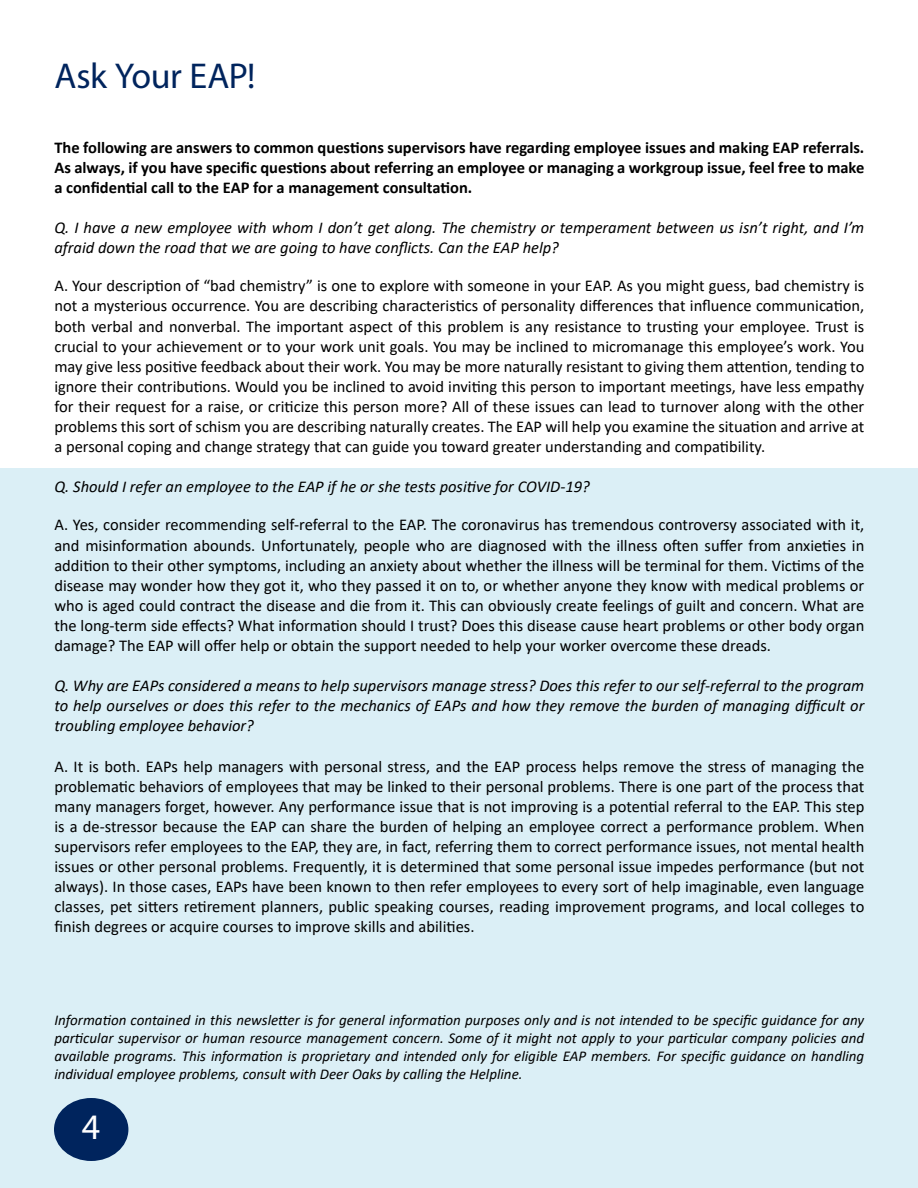
<style>
.page{position:relative;width:918px;height:1188px;background:#fff}
.page>*{position:absolute;margin:0;border:0;box-sizing:border-box;transform-origin:0 0}
.t1{font:36px "Myriad Pro";letter-spacing:-.015em;color:#00245d}
.t2{font:36px "Myriad Pro";color:#fff}
.t3{font:16.5px/20.1px "Calibri";color:#000;text-align:justify}
.t4{font:italic 16.5px/20.1px "Calibri";color:#000}
.t5{font:700 16.5px/20.1px "Calibri";color:#000;text-align:justify}
.t6{font:italic 15px/18px "Calibri";color:#000;text-align:justify}
</style>
<div class="page">
<div style="left:1px;top:468px;width:917px;height:720px;background:#dbeff6"></div>
<div style="left:54px;top:1098px;width:74px;height:63px;background:#00245d;border-radius:50%"></div>
<h1 class="t1" style="left:54px;top:53px;width:203px">Ask Your EAP!</h1>
<p class="t5" style="left:54px;top:137px;width:812px">The following are answers to common questions supervisors have regarding employee issues and making EAP referrals.<br>As always, if you have specific questions about referring an employee or managing a workgroup issue, feel free to make a confidential call to the EAP for a management consultation.</p>
<p class="t4" style="left:54px;top:217px;width:811px">Q. I have a new employee with whom I don’t get along. The chemistry or temperament between us isn’t right, and I’m afraid down the road that we are going to have conflicts. Can the EAP help?</p>
<p class="t3" style="left:54px;top:275px;width:812px">A. Your description of “bad chemistry” is one to explore with someone in your EAP. As you might guess, bad chemistry is not a mysterious occurrence. You are describing characteristics of personality differences that influence communication, both verbal and nonverbal. The important aspect of this problem is any resistance to trusting your employee. Trust is crucial to your achievement or to your work unit goals. You may be inclined to micromanage this employee’s work. You may give less positive feedback about their work. You may be more naturally resistant to giving them attention, tending to ignore their contributions. Would you be inclined to avoid inviting this person to important meetings, have less empathy for their request for a raise, or criticize this person more? All of these issues can lead to turnover along with the other problems this sort of schism you are describing naturally creates. The EAP will help you examine the situation and arrive at a personal coping and change strategy that can guide you toward greater understanding and compatibility.</p>
<p class="t4" style="left:54px;top:476px;width:537px">Q. Should I refer an employee to the EAP if he or she tests positive for COVID-19?</p>
<p class="t3" style="left:54px;top:514px;width:812px">A. Yes, consider recommending self-referral to the EAP. The coronavirus has tremendous controversy associated with it, and misinformation abounds. Unfortunately, people who are diagnosed with the illness often suffer from anxieties in addition to their other symptoms, including an anxiety about whether the illness will be terminal for them. Victims of the disease may wonder how they got it, who they passed it on to, or whether anyone they know with medical problems or who is aged could contract the disease and die from it. This can obviously create feelings of guilt and concern. What are the long-term side effects? What information should I trust? Does this disease cause heart problems or other body organ damage? The EAP will offer help or obtain the support needed to help your worker overcome these dreads.</p>
<p class="t4" style="left:54px;top:675px;width:811px;text-align:justify">Q. Why are EAPs considered a means to help supervisors manage stress? Does this refer to our self-referral to the program to help ourselves or does this refer to the mechanics of EAPs and how they remove the burden of managing difficult or troubling employee behavior?</p>
<p class="t3" style="left:54px;top:756px;width:812px">A. It is both. EAPs help managers with personal stress, and the EAP process helps remove the stress of managing the problematic behaviors of employees that may be linked to their personal problems. There is one part of the process that many managers forget, however. Any performance issue that is not improving is a potential referral to the EAP. This step is a de-stressor because the EAP can share the burden of helping an employee correct a performance problem. When supervisors refer employees to the EAP, they are, in fact, referring them to correct performance issues, not mental health issues or other personal problems. Frequently, it is determined that some personal issue impedes performance (but not always). In those cases, EAPs have been known to then refer employees to every sort of help imaginable, even language classes, pet sitters retirement planners, public speaking courses, reading improvement programs, and local colleges to finish degrees or acquire courses to improve skills and abilities.</p>
<p class="t6" style="left:54px;top:1010px;width:811px">Information contained in this newsletter is for general information purposes only and is not intended to be specific guidance for any particular supervisor or human resource management concern. Some of it might not apply to your particular company policies and available programs. This information is proprietary and intended only for eligible EAP members. For specific guidance on handling individual employee problems, consult with Deer Oaks by calling the Helpline.</p>
<h1 class="t2" style="left:82px;top:1104px;width:20px">4</h1>
</div>
